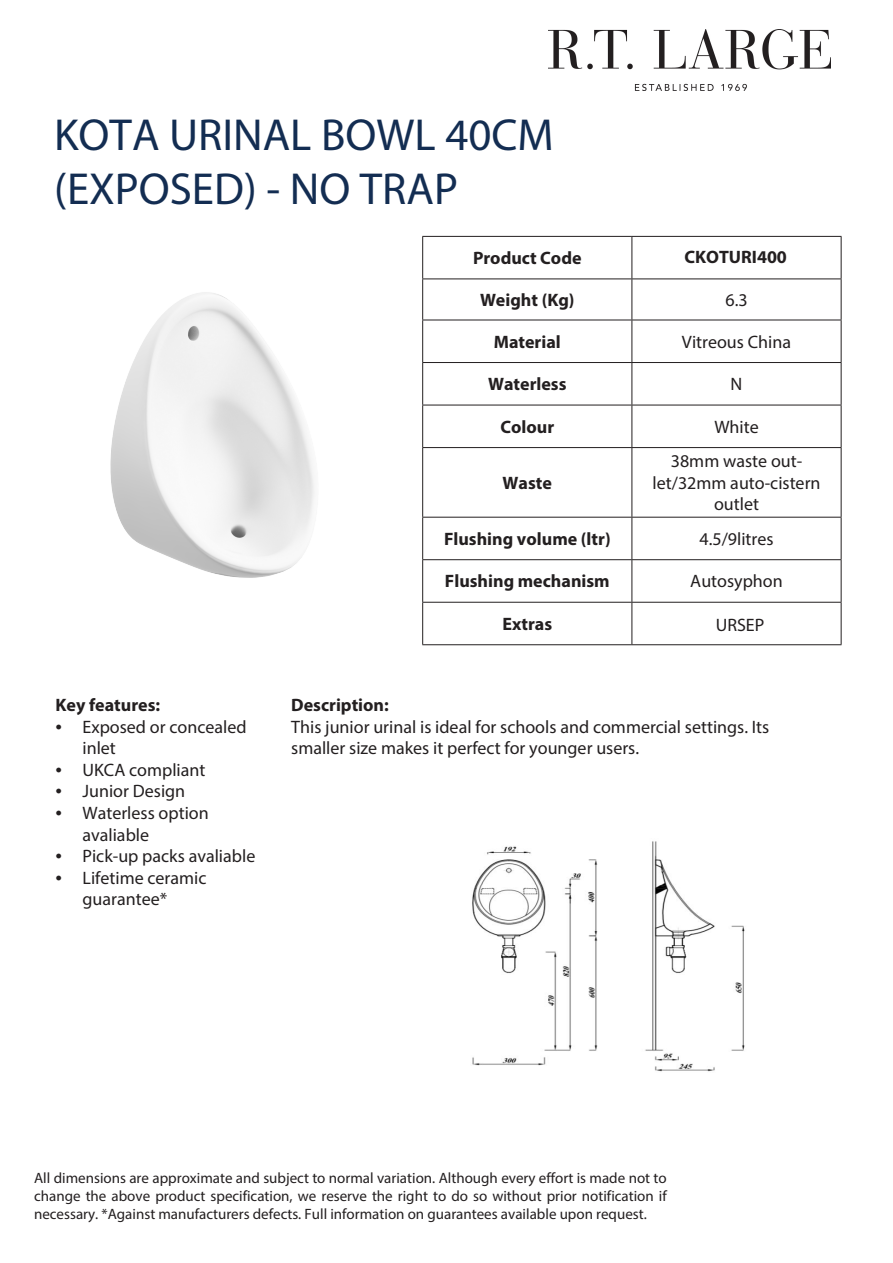
<style>
.page{position:relative;width:893px;height:1263px;background:#fff}
.page>*{position:absolute;margin:0;border:0;box-sizing:border-box;transform-origin:0 0}
.t1{font:45px/54px "Myriad Pro";color:#132d52}
.t2{font:18px/21.6px "Myriad Pro";color:#231f20}
.t3{font:700 18px "Myriad Pro";color:#231f20}
.t4{font:15px/18px "Myriad Pro";color:#231f20;text-align:justify}
.s1{font-family:"ARS Maquette Pro"}
.s2{font-weight:700}
</style>
<div class="page">
<img style="left:110px;top:292px;width:205px;height:286px">
<hr style="left:422px;top:279px;width:1px;height:41px;background:#231f20">
<hr style="left:631px;top:279px;width:1px;height:41px;background:#231f20">
<hr style="left:841px;top:279px;width:1px;height:41px;background:#231f20">
<hr style="left:422px;top:320px;width:210px;height:1px;background:#231f20">
<hr style="left:422px;top:320px;width:1px;height:42px;background:#231f20">
<hr style="left:632px;top:320px;width:209px;height:1px;background:#231f20">
<hr style="left:631px;top:320px;width:1px;height:42px;background:#231f20">
<hr style="left:841px;top:320px;width:1px;height:42px;background:#231f20">
<hr style="left:422px;top:362px;width:210px;height:1px;background:#231f20">
<hr style="left:422px;top:363px;width:1px;height:42px;background:#231f20">
<hr style="left:632px;top:362px;width:209px;height:1px;background:#231f20">
<hr style="left:631px;top:363px;width:1px;height:42px;background:#231f20">
<hr style="left:841px;top:363px;width:1px;height:42px;background:#231f20">
<hr style="left:422px;top:405px;width:210px;height:1px;background:#231f20">
<hr style="left:422px;top:405px;width:1px;height:42px;background:#231f20">
<hr style="left:632px;top:405px;width:209px;height:1px;background:#231f20">
<hr style="left:631px;top:405px;width:1px;height:42px;background:#231f20">
<hr style="left:841px;top:405px;width:1px;height:42px;background:#231f20">
<hr style="left:422px;top:447px;width:210px;height:1px;background:#231f20">
<hr style="left:422px;top:448px;width:1px;height:69px;background:#231f20">
<hr style="left:632px;top:447px;width:209px;height:1px;background:#231f20">
<hr style="left:631px;top:448px;width:1px;height:69px;background:#231f20">
<hr style="left:841px;top:448px;width:1px;height:69px;background:#231f20">
<hr style="left:422px;top:517px;width:210px;height:1px;background:#231f20">
<hr style="left:422px;top:517px;width:1px;height:42px;background:#231f20">
<hr style="left:632px;top:517px;width:209px;height:1px;background:#231f20">
<hr style="left:631px;top:517px;width:1px;height:42px;background:#231f20">
<hr style="left:841px;top:517px;width:1px;height:42px;background:#231f20">
<hr style="left:422px;top:559px;width:210px;height:1px;background:#231f20">
<hr style="left:422px;top:560px;width:1px;height:42px;background:#231f20">
<hr style="left:632px;top:559px;width:209px;height:1px;background:#231f20">
<hr style="left:631px;top:560px;width:1px;height:42px;background:#231f20">
<hr style="left:841px;top:560px;width:1px;height:42px;background:#231f20">
<hr style="left:422px;top:602px;width:210px;height:1px;background:#231f20">
<hr style="left:422px;top:603px;width:1px;height:41px;background:#231f20">
<hr style="left:632px;top:602px;width:209px;height:1px;background:#231f20">
<hr style="left:631px;top:603px;width:1px;height:41px;background:#231f20">
<hr style="left:841px;top:603px;width:1px;height:41px;background:#231f20">
<hr style="left:422px;top:644px;width:210px;height:1px;background:#231f20">
<hr style="left:632px;top:644px;width:209px;height:1px;background:#231f20">
<hr style="left:422px;top:236px;width:210px;height:1px;background:#231f20">
<hr style="left:422px;top:237px;width:1px;height:42px;background:#231f20">
<hr style="left:632px;top:236px;width:209px;height:1px;background:#231f20">
<hr style="left:631px;top:237px;width:1px;height:42px;background:#231f20">
<hr style="left:841px;top:237px;width:1px;height:42px;background:#231f20">
<hr style="left:422px;top:279px;width:210px;height:1px;background:#231f20">
<hr style="left:632px;top:279px;width:209px;height:1px;background:#231f20">
<img style="left:472px;top:841px;width:273px;height:231px">
<img style="left:548px;top:29px;width:283px;height:61px">
<p class="t1" style="left:54px;top:107px;width:501px">KOTA URINAL BOWL 40CM (EXPOSED) - NO TRAP</p>
<p class="t3" style="left:473px;top:246px;width:110px">Product Code</p>
<p class="t3" style="left:684px;top:245px;width:104px">CKOTURI400</p>
<p class="t3" style="left:480px;top:288px;width:96px">Weight (Kg)</p>
<p class="t2" style="left:725px;top:289px;width:24px">6.3</p>
<p class="t3" style="left:494px;top:330px;width:69px">Material</p>
<p class="t2" style="left:682px;top:330px;width:111px">Vitreous China</p>
<p class="t3" style="left:488px;top:372px;width:80px">Waterless</p>
<p class="t2" style="left:731px;top:373px;width:13px">N</p>
<p class="t3" style="left:500px;top:415px;width:55px">Colour</p>
<p class="t2" style="left:714px;top:415px;width:46px">White</p>
<p class="t3" style="left:503px;top:471px;width:51px">Waste</p>
<p class="t2" style="left:653px;top:450px;width:169px;text-align:center">38mm waste out&shy;let/32mm auto-cistern outlet</p>
<p class="t3" style="left:56px;top:693px;width:106px">Key features:</p>
<p class="t2" style="left:83px;top:715px;width:166px;text-indent:-27px"><span class="s1">•</span> Exposed or concealed inlet</p>
<p class="t2" style="left:56px;top:759px;width:151px"><span class="s1">•</span> UKCA compliant</p>
<p class="t2" style="left:56px;top:780px;width:131px"><span class="s1">•</span> Junior Design</p>
<p class="t2" style="left:83px;top:802px;width:128px;text-indent:-27px"><span class="s1">•</span> Waterless option avaliable</p>
<p class="t2" style="left:56px;top:845px;width:201px"><span class="s1">•</span> Pick-up packs avaliable</p>
<p class="t2" style="left:83px;top:867px;width:125px;text-indent:-27px"><span class="s1">•</span> Lifetime ceramic guarantee*</p>
<p class="t3" style="left:444px;top:527px;width:168px">Flushing volume (ltr)</p>
<p class="t2" style="left:699px;top:528px;width:76px">4.5/9litres</p>
<p class="t3" style="left:445px;top:569px;width:166px">Flushing mechanism</p>
<p class="t2" style="left:690px;top:570px;width:94px">Autosyphon</p>
<p class="t3" style="left:502px;top:612px;width:51px">Extras</p>
<p class="t2" style="left:716px;top:614px;width:50px">URSEP</p>
<p class="t2" style="left:291px;top:694px;width:480px"><span class="s2">Description:<br></span>This junior urinal is ideal for schools and commercial settings. Its smaller size makes it perfect for younger users.</p>
<p class="t4" style="left:34px;top:1169px;width:634px">All dimensions are approximate and subject to normal variation. Although every effort is made not to change the above product specification, we reserve the right to do so without prior notification if necessary. *Against manufacturers defects. Full information on guarantees available upon request.</p>
</div>
